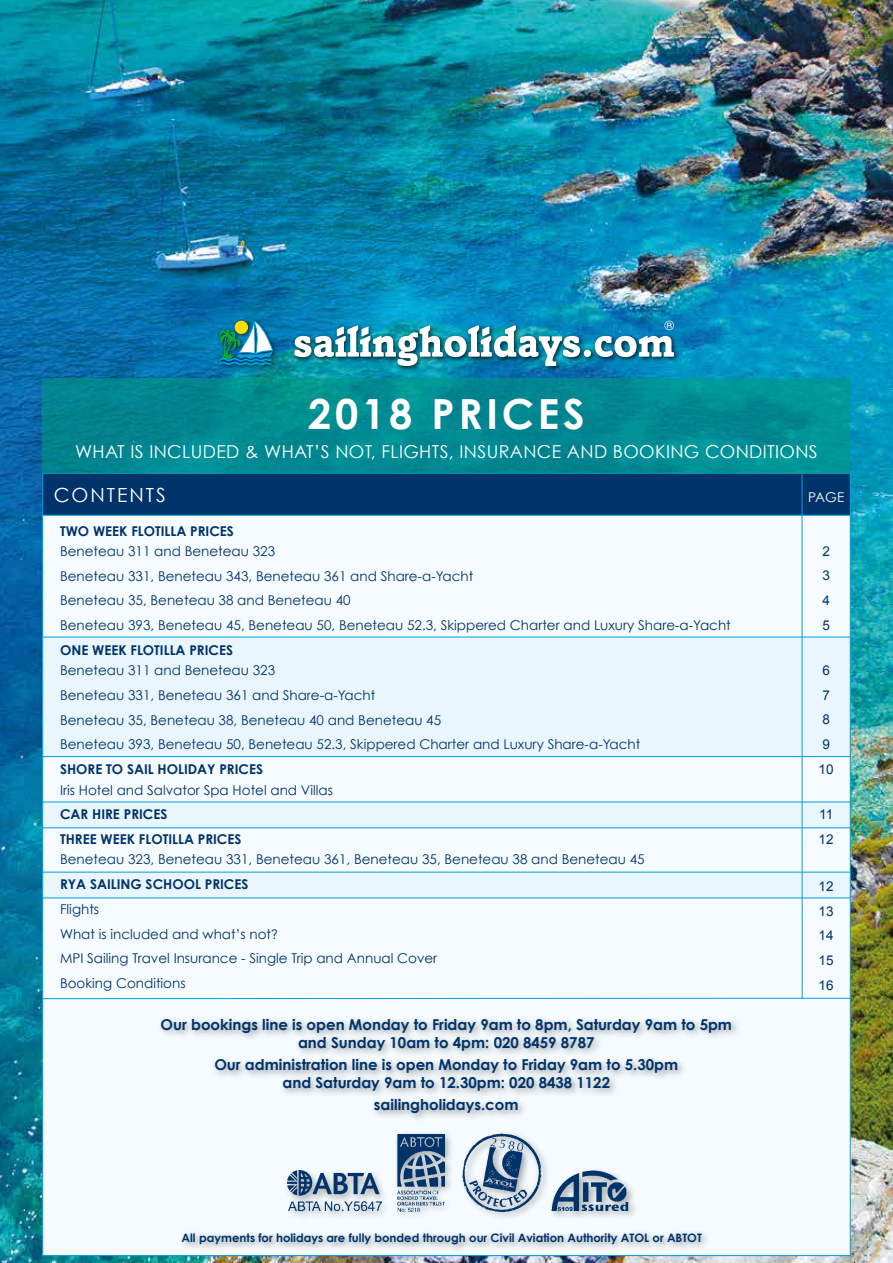
<style>
.page{position:relative;width:893px;height:1263px;background:#fff}
.page>*{position:absolute;margin:0;border:0;box-sizing:border-box;transform-origin:0 0}
.t1{font:700 41.55px "Century Gothic";letter-spacing:.09em;color:#fff}
.t2{font:19.5px "Century Gothic";letter-spacing:.1em;color:#fff}
.t3{font:17.85px "Century Gothic";letter-spacing:.02em;color:#fff}
.t4{font:700 15px/18px "Century Gothic";color:#00336a;text-align:center}
.t5{font:13.5px/24.8px "Century Gothic";color:#00336a}
.t6{font:700 13.5px/24.8px "Century Gothic";color:#00336a}
.t7{font:13.5px/24.8px "Arial";color:#00336a;text-align:justify}
.t8{font:13.5px "Century Gothic";color:#fff}
.t9{font:700 11.7px "Century Gothic";color:#00336a}
.s1{font-family:"Avenir"}
</style>
<div class="page">
<img style="left:0;top:0;width:893px;height:1263px">
<div style="left:43px;top:474px;width:807px;height:782px;background:#f5fbfe;border:1px solid #009fe3"></div>
<div style="left:178px;top:1229px;width:533px;height:25px;background:#000;opacity:.39"></div>
<div style="left:284px;top:1130px;width:354px;height:91px;background:#000;opacity:.38"></div>
<img style="left:459px;top:1132px;width:84px;height:89px">
<img style="left:397px;top:1134px;width:47px;height:80px">
<img style="left:550px;top:1168px;width:79px;height:43px">
<img style="left:287px;top:1171px;width:94px;height:40px">
<div style="left:43px;top:872px;width:807px;height:26px;background:#eaf6fe"></div>
<div style="left:43px;top:802px;width:807px;height:26px;background:#eaf6fe"></div>
<div style="left:43px;top:637px;width:807px;height:120px;background:#eaf6fe;border:1px solid #009fe3"></div>
<div style="left:43px;top:473px;width:807px;height:42px;background:#00336a"></div>
<div style="left:157px;top:1014px;width:584px;height:109px;background:#000;opacity:.39"></div>
<hr style="left:802px;top:473px;width:1px;height:525px;background:#009fe3">
<div style="left:217px;top:319px;width:61px;height:51px;background:#000;opacity:.67"></div>
<svg style="left:219px;top:321px;width:54px;height:45px"></svg>
<div style="left:235px;top:321px;width:13px;height:13px;background:#fd0;border-radius:50%"></div>
<div style="left:291px;top:323px;width:389px;height:49px;background:#000;opacity:.75"></div>
<img style="left:294px;top:321px;width:380px;height:45px">
<svg style="left:43px;top:378px;width:807px;height:95px;fill:#018992"></svg>
<hr style="left:43px;top:998px;width:807px;height:1px;background:#009fe3">
<h1 class="t1" style="left:308px;top:387px;width:278px">2018 PRICES</h1>
<h3 class="t3" style="left:75px;top:441px;width:744px">WHAT IS INCLUDED &amp; WHAT’S NOT, FLIGHTS, INSURANCE AND BOOKING CONDITIONS</h3>
<h2 class="t2" style="left:54px;top:483px;width:114px">CONTENTS</h2>
<p class="t8" style="left:808px;top:489px;width:37px">PAGE</p>
<p class="t6" style="left:60px;top:518px;width:175px">TWO WEEK FLOTILLA PRICES</p>
<p class="t5" style="left:60px;top:538px;width:672px">Beneteau 311 and Beneteau 323<br>Beneteau 331, Beneteau 343, Beneteau 361 and Share-a-Yacht<br>Beneteau 35, Beneteau 38 and Beneteau 40<br>Beneteau 393, Beneteau 45, Beneteau 50, Beneteau 52.3, Skippered Charter and Luxury Share-a-Yacht</p>
<p class="t6" style="left:60px;top:637px;width:175px">ONE WEEK FLOTILLA PRICES</p>
<p class="t5" style="left:60px;top:658px;width:582px">Beneteau 311 and Beneteau 323<br>Beneteau 331, Beneteau 361 and Share-a-Yacht<br>Beneteau 35, Beneteau 38, Beneteau 40 and Beneteau 45<br>Beneteau 393, Beneteau 50, Beneteau 52.3, Skippered Charter and Luxury Share-a-Yacht</p>
<p class="t6" style="left:60px;top:756px;width:205px">SHORE TO SAIL HOLIDAY PRICES</p>
<p class="t5" style="left:60px;top:777px;width:274px">Iris Hotel and Salvator Spa Hotel and Villas</p>
<p class="t6" style="left:60px;top:802px;width:183px">CAR HIRE PRICES<br>THREE WEEK FLOTILLA PRICES</p>
<p class="t5" style="left:60px;top:847px;width:586px">Beneteau 323, Beneteau 331, Beneteau 361, Beneteau 35, Beneteau 38 and Beneteau 45</p>
<p class="t6" style="left:60px;top:871px;width:190px">RYA SAILING SCHOOL PRICES</p>
<p class="t5" style="left:60px;top:896px;width:379px">Flights<br>What is included and what’s not<span class="s1">?<br></span>MPI Sailing Travel Insurance - Single Trip and Annual Cover<br>Booking Conditions</p>
<p class="t7" style="left:822px;top:539px;width:9px">2<br>3<br>4<br>5</p>
<p class="t7" style="left:819px;top:658px;width:17px;text-align:left">6<br>7<br>8<br>9<br>10</p>
<p class="t7" style="left:819px;top:802px;width:17px">11<br>12</p>
<p class="t7" style="left:819px;top:874px;width:17px">12<br>13<br>14<br>15<br>16</p>
<p class="t4" style="left:161px;top:1015px;width:573px">Our bookings line is open Monday to Friday 9am to 8pm, Saturday 9am to 5pm and Sunday 10am to 4pm: 020 8459 8787</p>
<p class="t4" style="left:214px;top:1055px;width:465px">Our administration line is open Monday to Friday 9am to 5.30pm and Saturday 9am to 12.30pm: 020 8438 1122</p>
<p class="t4" style="left:374px;top:1095px;width:146px">sailingholidays.com</p>
<p class="t9" style="left:182px;top:1230px;width:522px">All payments for holidays are fully bonded through our Civil Aviation Authority ATOL or ABTOT</p>
</div>
